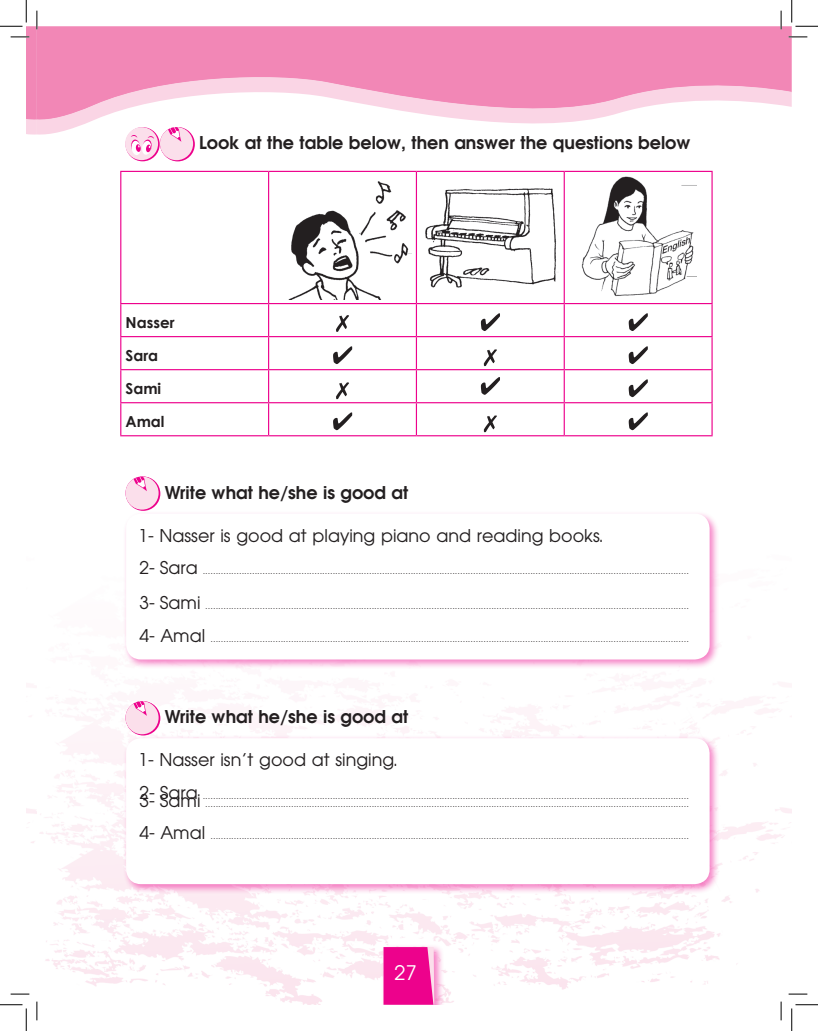
<style>
.page{position:relative;width:818px;height:1031px;background:#fff}
.page>*{position:absolute;margin:0;border:0;box-sizing:border-box;transform-origin:0 0}
.t1{font:20px "Avian";color:#fff}
.t2{font:700 17.5px "Avian";color:#231f20}
.t3{font:17.5px "Avian";color:#231f20}
.t4{font:700 15.12px/33px "Century Gothic";color:#231f20}
.t5{font:300 10px "Avenir";color:#231f20}
.s1{font-family:"Avian";font-weight:400;font-size:17.5px}
</style>
<div class="page">
<img style="left:40px;top:694px;width:752px;height:310px">
<img style="left:26px;top:716px;width:10px;height:279px">
<div style="left:380px;top:943px;width:65px;height:61px;background:#ed028c;opacity:.5"></div>
<svg style="left:383px;top:947px;width:51px;height:57px;background:#ee1493"></svg>
<div style="left:38px;top:26px;width:754px;height:46px;background:#f287b6"></div>
<svg style="left:38px;top:72px;width:754px;height:68px"></svg>
<svg style="left:126px;top:127px;width:34px;height:34px"></svg>
<div style="left:125px;top:127px;width:33px;height:33px;background:#fbdfeb;border-radius:50%"></div>
<svg style="left:131px;top:135px;width:23px;height:20px"></svg>
<svg style="left:161px;top:127px;width:34px;height:34px"></svg>
<div style="left:160px;top:127px;width:33px;height:33px;background:#fbdfeb;border-radius:50%"></div>
<svg style="left:160px;top:127px;width:21px;height:15px"></svg>
<svg style="left:126px;top:476px;width:34px;height:35px"></svg>
<div style="left:125px;top:476px;width:34px;height:33px;background:#fbdfeb;border-radius:50%"></div>
<svg style="left:126px;top:476px;width:21px;height:15px"></svg>
<svg style="left:126px;top:701px;width:34px;height:34px"></svg>
<div style="left:125px;top:701px;width:34px;height:33px;background:#fbdfeb;border-radius:50%"></div>
<svg style="left:126px;top:701px;width:21px;height:14px"></svg>
<img style="left:289px;top:181px;width:122px;height:118px">
<img style="left:425px;top:188px;width:131px;height:100px">
<img style="left:581px;top:176px;width:115px;height:120px">
<hr style="left:120px;top:171px;width:149px;height:1px;background:#ed028c">
<hr style="left:120px;top:172px;width:1px;height:131px;background:#ed028c">
<hr style="left:269px;top:171px;width:147px;height:1px;background:#ed028c">
<hr style="left:268px;top:172px;width:1px;height:131px;background:#ed028c">
<hr style="left:416px;top:171px;width:148px;height:1px;background:#ed028c">
<hr style="left:416px;top:172px;width:1px;height:131px;background:#ed028c">
<hr style="left:564px;top:171px;width:149px;height:1px;background:#ed028c">
<hr style="left:564px;top:172px;width:1px;height:131px;background:#ed028c">
<hr style="left:711px;top:172px;width:2px;height:131px;background:#ed028c">
<hr style="left:120px;top:303px;width:149px;height:1px;background:#ed028c">
<hr style="left:120px;top:304px;width:1px;height:32px;background:#ed028c">
<hr style="left:269px;top:303px;width:147px;height:1px;background:#ed028c">
<hr style="left:268px;top:304px;width:1px;height:32px;background:#ed028c">
<hr style="left:416px;top:303px;width:148px;height:1px;background:#ed028c">
<hr style="left:416px;top:304px;width:1px;height:32px;background:#ed028c">
<hr style="left:564px;top:303px;width:149px;height:1px;background:#ed028c">
<hr style="left:564px;top:304px;width:1px;height:32px;background:#ed028c">
<hr style="left:711px;top:304px;width:2px;height:32px;background:#ed028c">
<hr style="left:120px;top:336px;width:149px;height:1px;background:#ed028c">
<hr style="left:120px;top:337px;width:1px;height:32px;background:#ed028c">
<hr style="left:269px;top:336px;width:147px;height:1px;background:#ed028c">
<hr style="left:268px;top:337px;width:1px;height:32px;background:#ed028c">
<hr style="left:416px;top:336px;width:148px;height:1px;background:#ed028c">
<hr style="left:416px;top:337px;width:1px;height:32px;background:#ed028c">
<hr style="left:564px;top:336px;width:149px;height:1px;background:#ed028c">
<hr style="left:564px;top:337px;width:1px;height:32px;background:#ed028c">
<hr style="left:711px;top:337px;width:2px;height:32px;background:#ed028c">
<hr style="left:120px;top:369px;width:149px;height:1px;background:#ed028c">
<hr style="left:120px;top:370px;width:1px;height:32px;background:#ed028c">
<hr style="left:269px;top:369px;width:147px;height:1px;background:#ed028c">
<hr style="left:268px;top:370px;width:1px;height:32px;background:#ed028c">
<hr style="left:416px;top:369px;width:148px;height:1px;background:#ed028c">
<hr style="left:416px;top:370px;width:1px;height:32px;background:#ed028c">
<hr style="left:564px;top:369px;width:149px;height:1px;background:#ed028c">
<hr style="left:564px;top:370px;width:1px;height:32px;background:#ed028c">
<hr style="left:711px;top:370px;width:2px;height:32px;background:#ed028c">
<hr style="left:120px;top:402px;width:149px;height:1px;background:#ed028c">
<hr style="left:120px;top:403px;width:1px;height:32px;background:#ed028c">
<hr style="left:269px;top:402px;width:147px;height:1px;background:#ed028c">
<hr style="left:268px;top:403px;width:1px;height:32px;background:#ed028c">
<hr style="left:416px;top:402px;width:148px;height:1px;background:#ed028c">
<hr style="left:416px;top:403px;width:1px;height:32px;background:#ed028c">
<hr style="left:564px;top:402px;width:149px;height:1px;background:#ed028c">
<hr style="left:564px;top:403px;width:1px;height:32px;background:#ed028c">
<hr style="left:711px;top:403px;width:2px;height:32px;background:#ed028c">
<hr style="left:120px;top:435px;width:149px;height:1px;background:#ed028c">
<hr style="left:269px;top:435px;width:147px;height:1px;background:#ed028c">
<hr style="left:416px;top:435px;width:148px;height:1px;background:#ed028c">
<hr style="left:564px;top:435px;width:149px;height:1px;background:#ed028c">
<svg style="left:336px;top:315px;width:13px;height:17px"></svg>
<svg style="left:481px;top:313px;width:19px;height:18px"></svg>
<svg style="left:629px;top:313px;width:19px;height:18px"></svg>
<svg style="left:333px;top:346px;width:19px;height:18px"></svg>
<svg style="left:484px;top:349px;width:13px;height:17px"></svg>
<svg style="left:629px;top:346px;width:19px;height:18px"></svg>
<svg style="left:336px;top:382px;width:13px;height:17px"></svg>
<svg style="left:481px;top:377px;width:19px;height:18px"></svg>
<svg style="left:629px;top:379px;width:19px;height:18px"></svg>
<svg style="left:333px;top:412px;width:19px;height:18px"></svg>
<svg style="left:484px;top:415px;width:13px;height:17px"></svg>
<svg style="left:629px;top:412px;width:19px;height:18px"></svg>
<div style="left:123px;top:510px;width:597px;height:160px;background:#ed028c;opacity:.5"></div>
<div style="left:126px;top:513px;width:583px;height:146px;background:#fff;border-radius:15px"></div>
<div style="left:123px;top:735px;width:597px;height:159px;background:#ed028c;opacity:.5"></div>
<div style="left:126px;top:738px;width:583px;height:146px;background:#fff;border-radius:15px"></div>
<svg style="left:788px;top:36px;width:19px;height:2px"></svg>
<svg style="left:11px;top:993px;width:18px;height:1px"></svg>
<svg style="left:788px;top:993px;width:19px;height:1px"></svg>
<svg style="left:36px;top:1001px;width:2px;height:19px"></svg>
<svg style="left:780px;top:11px;width:2px;height:18px"></svg>
<svg style="left:780px;top:1001px;width:2px;height:19px"></svg>
<svg style="left:0;top:0;width:38px;height:135px"></svg>
<svg style="left:0;top:1004px;width:27px;height:26px"></svg>
<svg style="left:791px;top:0;width:27px;height:27px"></svg>
<svg style="left:791px;top:1004px;width:27px;height:26px"></svg>
<h2 class="t2" style="left:199px;top:131px;width:493px">Look at the table below, then answer the questions below</h2>
<h3 class="t4" style="left:125px;top:305px;width:51px">Nasser<br>Sara<br>Sami<br>Amal</h3>
<h2 class="t2" style="left:165px;top:480px;width:245px">Write what he/she is good at</h2>
<h2 class="t3" style="left:138px;top:525px;width:466px">1- Nasser is good at playing piano and reading books.</h2>
<p class="t5" style="left:140px;top:564px;width:551px"><span class="s1">2- Sara</span> ...........................................................................................................................................................................................</p>
<p class="t5" style="left:140px;top:600px;width:551px"><span class="s1">3- Sami</span> ..........................................................................................................................................................................................</p>
<p class="t5" style="left:140px;top:632px;width:551px"><span class="s1">4- Amal</span> ........................................................................................................................................................................................</p>
<h2 class="t2" style="left:165px;top:705px;width:245px">Write what he/she is good at</h2>
<h2 class="t3" style="left:138px;top:749px;width:260px">1- Nasser isn’t good at singing.</h2>
<p class="t5" style="left:140px;top:789px;width:551px"><span class="s1">2- Sara</span> ...........................................................................................................................................................................................</p>
<p class="t5" style="left:140px;top:797px;width:551px"><span class="s1">3- Sami</span> ..........................................................................................................................................................................................</p>
<p class="t5" style="left:140px;top:829px;width:551px"><span class="s1">4- Amal</span> ........................................................................................................................................................................................</p>
<h1 class="t1" style="left:395px;top:960px;width:24px">27</h1>
</div>
